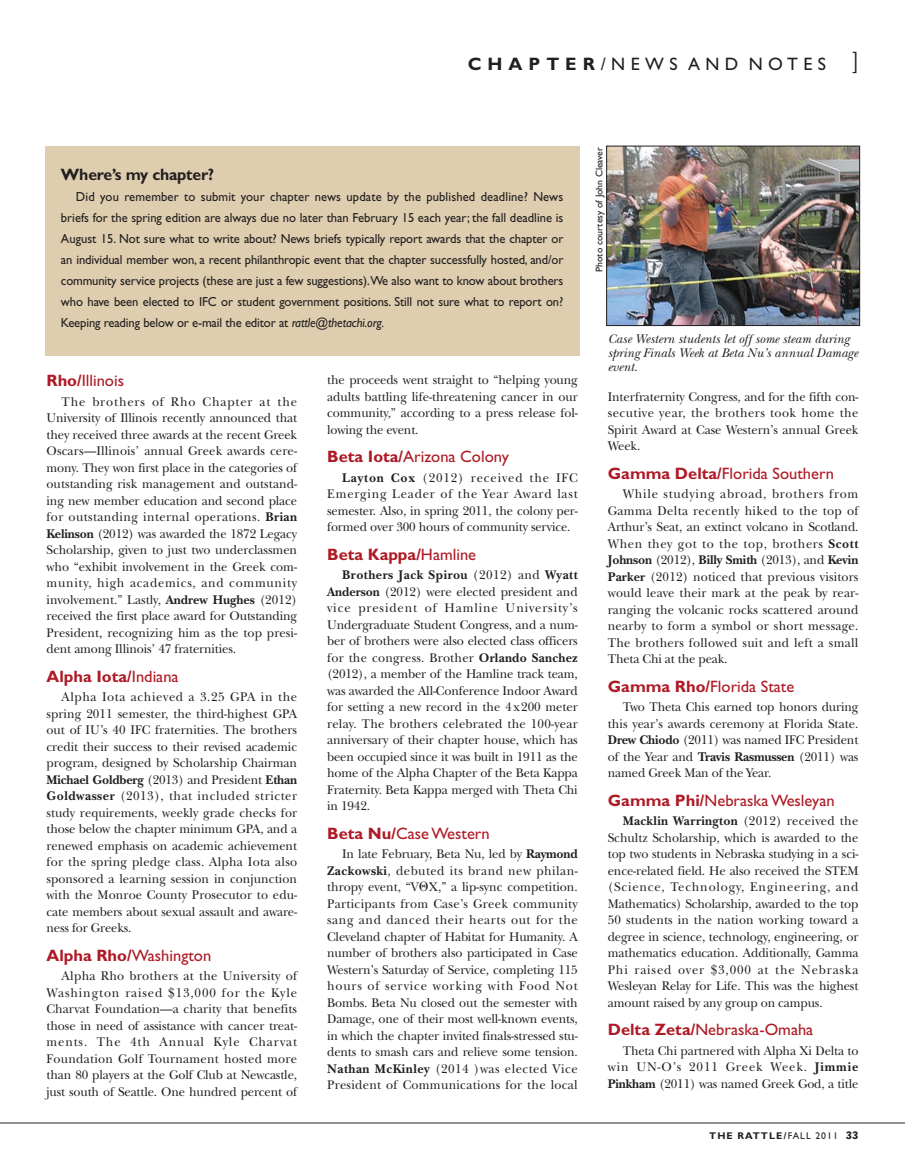
<style>
.page{position:relative;width:905px;height:1168px;background:#fff}
.page>*{position:absolute;margin:0;border:0;box-sizing:border-box;transform-origin:0 0}
.t1{font:18px "Gill Sans";letter-spacing:.3em;color:#231f20}
.t2{font:16.5px "Gill Sans";color:#ae1a25}
.t3{font:700 16.5px "Gill Sans";color:#ae1a25}
.t4{font:700 16.5px "Gill Sans";letter-spacing:-.01em;color:#231f20;scale:.96 1}
.t5{font:13.2px/16.5px "New Baskerville Std";letter-spacing:-.01em;color:#231f20;text-align:justify;scale:.96 1}
.t6{font:13.2px/21px "Gill Sans";letter-spacing:-.01em;color:#231f20;text-align:justify;scale:.96 1}
.t7{font:italic 13.2px/14.2px "New Baskerville Std";color:#231f20}
.t8{font:9.75px "Gill Sans";color:#231f20}
.t9{font:700 9.75px "Gill Sans";letter-spacing:.11em;color:#231f20}
.s1{font-weight:700}
.s2{font-family:"Vectora LH";font-weight:300;font-size:24px}
.s3{font-style:italic}
.s4{font-family:"New Baskerville";font-weight:700}
.s5{font-weight:400}
.s6{font-family:"Universal Greekwith Math Pi"}
.s7{font-family:"Vectora LT";font-weight:900;font-size:10.5px}
</style>
<div class="page">
<hr style="left:0;top:1123px;width:904px;height:1px;background:#231f20">
<div style="left:45px;top:146px;width:534px;height:210px;background:#deceaf"></div>
<img style="left:608px;top:148px;width:250px;height:176px">
<div style="left:606px;top:146px;width:254px;height:180px;border:1px solid #231f20"></div>
<h1 class="t1" style="left:468px;top:57px;width:392px"><span class="s1">CHAPTER</span>/NEWS AND NOTES <span class="s2">]</span></h1>
<p class="t4" style="left:61px;top:168px;width:161px">Where’s my chapter?</p>
<p class="t6" style="left:61px;top:187px;width:525px;text-indent:15px">Did you remember to submit your chapter news update by the published deadline? News briefs for the spring edition are always due no later than February 15 each year; the fall deadline is August 15. Not sure what to write about? News briefs typically report awards that the chapter or an individual member won, a recent philanthropic event that the chapter successfully hosted, and/or community service projects (these are just a few suggestions).We also want to know about brothers who have been elected to IFC or student government positions. Still not sure what to report on?<br>Keeping reading below or e-mail the editor at <span class="s3">rattle@thetachi.org.</span></p>
<p class="t2" style="left:47px;top:375px;width:79px"><span class="s1">Rho/</span>Illinois</p>
<p class="t5" style="left:46px;top:395px;width:262px;text-indent:15px">The brothers of Rho Chapter at the University of Illinois recently announced that they received three awards at the recent Greek Oscars—Illinois’ annual Greek awards cere&shy;mony. They won first place in the categories of outstanding risk management and outstand&shy;ing new member education and second place for outstanding internal operations. <span class="s1">Brian Kelinson</span> (2012) was awarded the 1872 Legacy Scholarship, given to just two underclassmen who “exhibit involvement in the Greek com&shy;munity, high academics, and community involvement.” Lastly, <span class="s4">Andrew Hughes</span> (2012) received the first place award for Outstanding President, recognizing him as the top presi&shy;dent among Illinois’ 47 fraternities.</p>
<p class="t3" style="left:47px;top:670px;width:134px">Alpha Iota/<span class="s5">Indiana</span></p>
<p class="t5" style="left:46px;top:690px;width:262px;text-indent:15px">Alpha Iota achieved a 3.25 GPA in the spring 2011 semester, the third-highest GPA out of IU’s 40 IFC fraternities. The brothers credit their success to their revised academic program, designed by Scholarship Chairman <span class="s1">Michael Goldberg</span> (2013) and President <span class="s1">Ethan Goldwasser</span> (2013), that included stricter study requirements, weekly grade checks for those below the chapter minimum GPA, and a renewed emphasis on academic achievement for the spring pledge class. Alpha Iota also sponsored a learning session in conjunction with the Monroe County Prosecutor to edu&shy;cate members about sexual assault and aware&shy;ness for Greeks.</p>
<p class="t2" style="left:47px;top:949px;width:166px"><span class="s1">Alpha Rho/</span>Washington</p>
<p class="t5" style="left:46px;top:969px;width:262px;text-indent:15px">Alpha Rho brothers at the University of Washington raised $13,000 for the Kyle Charvat Foundation—a charity that benefits those in need of assistance with cancer treat&shy;ments. The 4th Annual Kyle Charvat Foundation Golf Tournament hosted more than 80 players at the Golf Club at Newcastle, just south of Seattle. One hundred percent of</p>
<p class="t5" style="left:327px;top:373px;width:262px">the proceeds went straight to “helping young adults battling life-threatening cancer in our community,” according to a press release fol&shy;lowing the event.</p>
<p class="t2" style="left:327px;top:451px;width:183px"><span class="s1">Beta Iota/</span>Arizona Colony</p>
<p class="t5" style="left:327px;top:470px;width:262px;text-indent:15px"><span class="s1">Layton Cox</span> (2012) received the IFC Emerging Leader of the Year Award last semester. Also, in spring 2011, the colony per&shy;formed over 300 hours of community service.</p>
<p class="t3" style="left:327px;top:548px;width:150px">Beta Kappa/<span class="s5">Hamline</span></p>
<p class="t5" style="left:327px;top:568px;width:262px;text-indent:15px"><span class="s1">Brothers Jack Spirou</span> (2012) and <span class="s1">Wyatt Anderson</span> (2012) were elected president and vice president of Hamline University’s Undergraduate Student Congress, and a num&shy;ber of brothers were also elected class officers for the congress. Brother <span class="s1">Orlando Sanchez </span>(2012), a member of the Hamline track team, was awarded the All-Conference Indoor Award for setting a new record in the 4 x200 meter relay. The brothers celebrated the 100-year anniversary of their chapter house, which has been occupied since it was built in 1911 as the home of the Alpha Chapter of the Beta Kappa Fraternity. Beta Kappa merged with Theta Chi in 1942.</p>
<p class="t2" style="left:327px;top:827px;width:164px"><span class="s1">Beta Nu/</span>Case Western</p>
<p class="t5" style="left:327px;top:847px;width:262px;text-indent:15px">In late February, Beta Nu, led by <span class="s1">Raymond Zackowski</span>, debuted its brand new philan&shy;thropy event, “V<span class="s6">-</span>X,” a lip-sync competition.<br>Participants from Case’s Greek community sang and danced their hearts out for the Cleveland chapter of Habitat for Humanity. A number of brothers also participated in Case Western’s Saturday of Service, completing 115 hours of service working with Food Not Bombs. Beta Nu closed out the semester with Damage, one of their most well-known events, in which the chapter invited finals-stressed stu&shy;dents to smash cars and relieve some tension.<br><span class="s1">Nathan McKinley</span> (2014 )was elected Vice President of Communications for the local</p>
<p class="t8" style="left:595px;top:272px;width:126px;rotate:-90deg">Photo courtesy of John Cleaver</p>
<p class="t7" style="left:608px;top:333px;width:251px">Case Western students let off some steam during spring Finals Week at Beta Nu’s annual Damage event.</p>
<p class="t5" style="left:607px;top:390px;width:262px">Interfraternity Congress, and for the fifth con&shy;secutive year, the brothers took home the Spirit Award at Case Western’s annual Greek Week.</p>
<p class="t2" style="left:608px;top:467px;width:227px"><span class="s1">Gamma Delta/</span>Florida Southern</p>
<p class="t5" style="left:607px;top:487px;width:262px;text-indent:15px">While studying abroad, brothers from Gamma Delta recently hiked to the top of Arthur’s Seat, an extinct volcano in Scotland.<br>When they got to the top, brothers <span class="s1">Scott Johnson</span> (2012), <span class="s1">Billy Smith</span> (2013), and <span class="s1">Kevin Parker</span> (2012) noticed that previous visitors would leave their mark at the peak by rear&shy;ranging the volcanic rocks scattered around nearby to form a symbol or short message.<br>The brothers followed suit and left a small Theta Chi at the peak.</p>
<p class="t2" style="left:608px;top:680px;width:188px"><span class="s1">Gamma Rho/</span>Florida State</p>
<p class="t5" style="left:607px;top:700px;width:262px;text-indent:15px">Two Theta Chis earned top honors during this year’s awards ceremony at Florida State.<br><span class="s1">Drew Chiodo</span> (2011) was named IFC President of the Year and <span class="s1">Travis Rasmussen</span> (2011) was named Greek Man of the Year.</p>
<p class="t2" style="left:608px;top:794px;width:228px"><span class="s1">Gamma Phi/</span>Nebraska Wesleyan</p>
<p class="t5" style="left:607px;top:814px;width:262px;text-indent:15px"><span class="s1">Macklin Warrington</span> (2012) received the Schultz Scholarship, which is awarded to the top two students in Nebraska studying in a sci&shy;ence-related field. He also received the STEM (Science, Technology, Engineering, and Mathematics) Scholarship, awarded to the top 50 students in the nation working toward a degree in science, technology, engineering, or mathematics education. Additionally, Gamma Phi raised over $3,000 at the Nebraska Wesleyan Relay for Life. This was the highest amount raised by any group on campus.</p>
<p class="t2" style="left:608px;top:1024px;width:207px"><span class="s1">Delta Zeta/</span>Nebraska-Omaha</p>
<p class="t5" style="left:607px;top:1044px;width:262px;text-indent:15px">Theta Chi partnered with Alpha Xi Delta to win UN-O’s 2011 Greek Week. <span class="s1">Jimmie Pinkham</span> (2011) was named Greek God, a title</p>
<p class="t9" style="left:709px;top:1133px;width:151px">THE RATTLE/<span class="s5">FALL 2011</span> <span class="s7">33</span></p>
</div>
